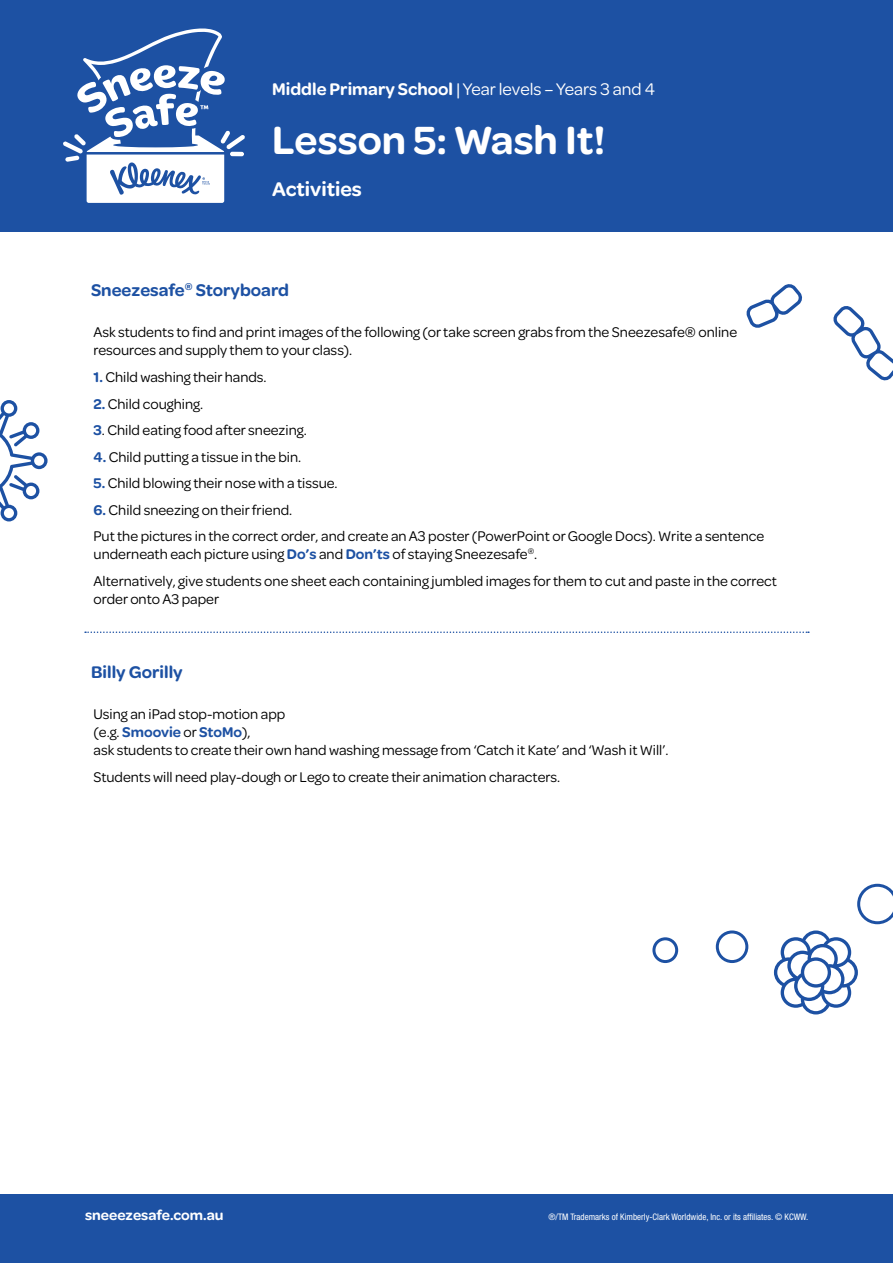
<style>
.page{position:relative;width:893px;height:1263px;background:#fff}
.page>*{position:absolute;margin:0;border:0;box-sizing:border-box;transform-origin:0 0}
.t1{font:600 42px "Omnes";color:#fff}
.t2{font:600 21px "Omnes";color:#fff}
.t3{font:18px "Omnes";color:#fff}
.t4{font:600 18px "Omnes";color:#1d51a3}
.t5{font:15px/18px "Omnes";color:#000}
.t6{font:600 15px "Omnes";color:#fff}
.t7{font:condensed 9px "Helvetica Neue LT Std";color:#fff}
.s1{font-weight:600}
.s2{font-weight:600;color:#1d51a3}
</style>
<div class="page">
<svg style="left:774px;top:930px;width:84px;height:84px"></svg>
<svg style="left:857px;top:884px;width:36px;height:40px"></svg>
<div style="left:716px;top:930px;width:32px;height:33px;border:3px solid #1d51a3;border-radius:50%"></div>
<div style="left:652px;top:937px;width:26px;height:26px;border:3px solid #1d51a3;border-radius:50%"></div>
<svg style="left:746px;top:284px;width:56px;height:44px"></svg>
<svg style="left:0;top:400px;width:48px;height:121px"></svg>
<svg style="left:833px;top:306px;width:60px;height:75px"></svg>
<div style="left:0;top:1194px;width:893px;height:69px;background:#1d51a3"></div>
<div style="left:0;top:0;width:893px;height:232px;background:#1d51a3"></div>
<svg style="left:63px;top:28px;width:182px;height:175px"></svg>
<svg style="left:85px;top:631px;width:724px;height:2px"></svg>
<p class="t3" style="left:272px;top:77px;width:384px"><span class="s1">Middle Primary School</span> | Year levels – Years 3 and 4</p>
<h1 class="t1" style="left:272px;top:111px;width:335px">Lesson 5: Wash It!</h1>
<h2 class="t2" style="left:272px;top:174px;width:91px">Activities</h2>
<p class="t4" style="left:91px;top:277px;width:200px">Sneezesafe<sup>®</sup> Storyboard</p>
<p class="t5" style="left:94px;top:323px;width:645px">Ask students to find and print images of the following (or take screen grabs from the Sneezesafe® online resources and supply them to your class).</p>
<p class="t5" style="left:94px;top:367px;width:175px"><span class="s2">1.</span> Child washing their hands.</p>
<p class="t5" style="left:94px;top:394px;width:111px"><span class="s2">2.</span> Child coughing.</p>
<p class="t5" style="left:94px;top:420px;width:215px"><span class="s2">3</span>. Child eating food after sneezing.</p>
<p class="t5" style="left:94px;top:447px;width:209px"><span class="s2">4.</span> Child putting a tissue in the bin.</p>
<p class="t5" style="left:94px;top:473px;width:246px"><span class="s2">5.</span> Child blowing their nose with a tissue.</p>
<p class="t5" style="left:94px;top:495px;width:672px;line-height:26.5px"><span class="s2">6.</span> Child sneezing on their friend.<br>Put the pictures in the correct order, and create an A3 poster (PowerPoint or Google Docs). Write a sentence</p>
<p class="t5" style="left:94px;top:540px;width:685px;line-height:26.5px">underneath each picture using <span class="s2">Do’s</span> and <span class="s2">Don’ts</span> of staying Sneezesafe<sup>®</sup>.<br>Alternatively, give students one sheet each containing jumbled images for them to cut and paste in the correct</p>
<p class="t5" style="left:94px;top:589px;width:127px">order onto A3 paper</p>
<p class="t4" style="left:91px;top:659px;width:93px">Billy Gorilly</p>
<p class="t5" style="left:94px;top:704px;width:576px">Using an iPad stop-motion app<br>(e.g. <span class="s2">Smoovie</span> or <span class="s2">StoMo</span>),<br>ask students to create their own hand washing message from ‘Catch it Kate’ and ‘Wash it Will’.</p>
<p class="t5" style="left:94px;top:767px;width:468px">Students will need play-dough or Lego to create their animation characters.</p>
<p class="t6" style="left:85px;top:1205px;width:140px">sneeezesafe.com.au</p>
<p class="t7" style="left:548px;top:1212px;width:261px">®/TM Trademarks of Kimberly-Clark Worldwide, Inc. or its affiliates. © KCWW.</p>
</div>
